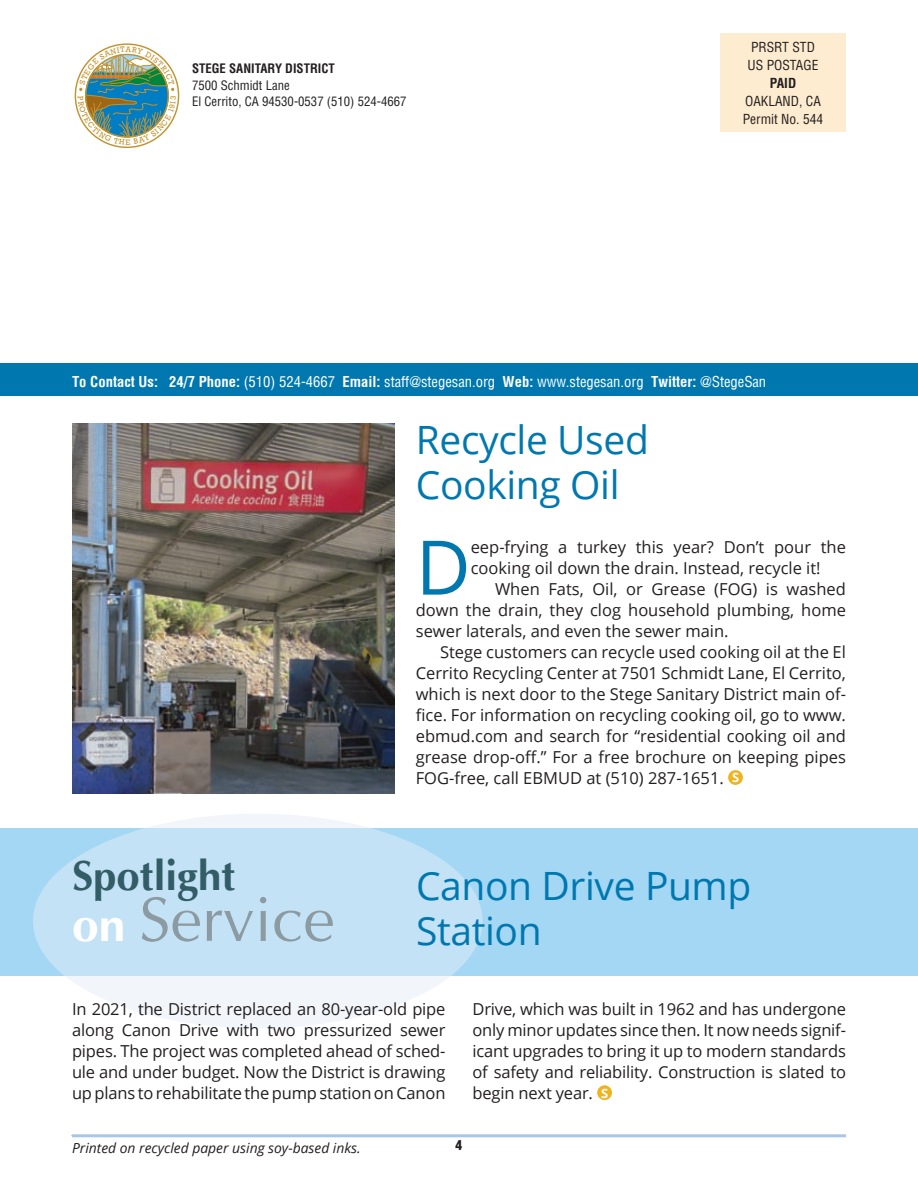
<style>
.page{position:relative;width:918px;height:1188px;background:#fff}
.page>*{position:absolute;margin:0;border:0;box-sizing:border-box;transform-origin:0 0}
.t1{font:75.3px "Open Sans";color:#0078af}
.t2{font:63px "Ottawa Plain";color:#8c9aa1}
.t3{font:700 42px "Ottawa";color:#335d66}
.t4{font:39px/45px "Open Sans";letter-spacing:-.01em;color:#0078af}
.t5{font:16.5px/21px "Open Sans";color:#231f20;text-align:justify}
.t6{font:14.7px "Switzerland Condensed";color:#fff}
.t7{font:italic 13.8px "Open Sans";color:#231f20}
.t8{font:condensed 13.5px/18px "Helvetica";color:#231f20}
.t9{font:700 condensed 13.5px "Helvetica";color:#231f20}
.t10{font:900 condensed 13.5px "Helvetica";color:#231f20}
.t11{font:condensed 12.75px/16.5px "Helvetica";color:#231f20}
.t12{font:700 condensed 12.75px "Helvetica";color:#231f20}
.s1{font-family:"Switzerland";font-weight:700;font-stretch:condensed}
.s2{font-family:"Ottawa";font-weight:700;font-size:48px;color:#fff}
.s3{font-weight:700;font-size:12.9px;color:#fff}
</style>
<div class="page">
<div style="left:720px;top:33px;width:126px;height:99px;background:#fdeccf"></div>
<div style="left:0;top:829px;width:918px;height:147px;background:#a4d7f4"></div>
<svg style="left:33px;top:814px;width:450px;height:214px;fill:#c4e2f5"></svg>
<hr style="left:72px;top:1134px;width:774px;height:3px;background:#a6c7e5">
<div style="left:0;top:363px;width:918px;height:33px;background:#0078af"></div>
<div style="left:597px;top:1085px;width:15px;height:15px;background:#efb31d;border-radius:50%"></div>
<img style="left:72px;top:424px;width:322px;height:369px">
<div style="left:728px;top:770px;width:15px;height:15px;background:#efb31d;border-radius:50%"></div>
<svg style="left:74px;top:43px;width:106px;height:105px"></svg>
<p class="t12" style="left:192px;top:61px;width:144px">STEGE SANITARY DISTRICT</p>
<p class="t11" style="left:192px;top:77px;width:216px">7500 Schmidt Lane<br>El Cerrito, CA 94530-0537 (510) 524-4667</p>
<p class="t8" style="left:748px;top:38px;width:72px">PRSRT STD<br>US POSTAGE</p>
<p class="t9" style="left:770px;top:75px;width:28px">PAID</p>
<p class="t8" style="left:743px;top:92px;width:82px">OAKLAND, CA<br>Permit No. 544</p>
<p class="t6" style="left:72px;top:372px;width:696px"><span class="s1">To Contact Us: 24/7 Phone:</span> (510) 524-4667 <span class="s1">Email:</span> staff@stegesan.org <span class="s1">Web:</span> www.stegesan.org <span class="s1">Twitter:</span> @StegeSan</p>
<h3 class="t4" style="left:416px;top:416px;width:235px">Recycle Used<br>Cooking Oil</h3>
<h3 class="t3" style="left:72px;top:850px;width:165px">Spotlight</h3>
<h2 class="t2" style="left:72px;top:882px;width:264px"><span class="s2">on</span> Service</h2>
<h1 class="t1" style="left:416px;top:516px;width:56px">D</h1>
<p class="t5" style="left:471px;top:536px;width:377px">eep-frying a turkey this year? Don’t pour the cooking oil down the drain. Instead, recycle it!</p>
<p class="t5" style="left:416px;top:578px;width:432px;text-indent:79px">When Fats, Oil, or Grease (FOG) is washed down the drain, they clog household plumbing, home sewer laterals, and even the sewer main.</p>
<p class="t5" style="left:416px;top:641px;width:432px;text-indent:24px">Stege customers can recycle used cooking oil at the El Cerrito Recycling Center at 7501 Schmidt Lane, El Cerrito, which is next door to the Stege Sanitary District main of&shy;fice. For information on recycling cooking oil, go to www. ebmud.com and search for “residential cooking oil and grease drop-off.” For a free brochure on keeping pipes FOG-free, call EBMUD at (510) 287-1651. <span class="s3">S</span></p>
<h3 class="t4" style="left:416px;top:863px;width:337px">Canon Drive Pump<br>Station</h3>
<p class="t5" style="left:72px;top:998px;width:375px">In 2021, the District replaced an 80-year-old pipe along Canon Drive with two pressurized sewer pipes. The project was completed ahead of sched&shy;ule and under budget. Now the District is drawing up plans to rehabilitate the pump station on Canon</p>
<p class="t5" style="left:472px;top:998px;width:375px">Drive, which was built in 1962 and has undergone only minor updates since then. It now needs signif&shy;icant upgrades to bring it up to modern standards of safety and reliability. Construction is slated to begin next year. <span class="s3">S</span></p>
<p class="t7" style="left:72px;top:1138px;width:290px">Printed on recycled paper using soy-based inks.</p>
<p class="t10" style="left:456px;top:1136px;width:8px">4</p>
</div>
